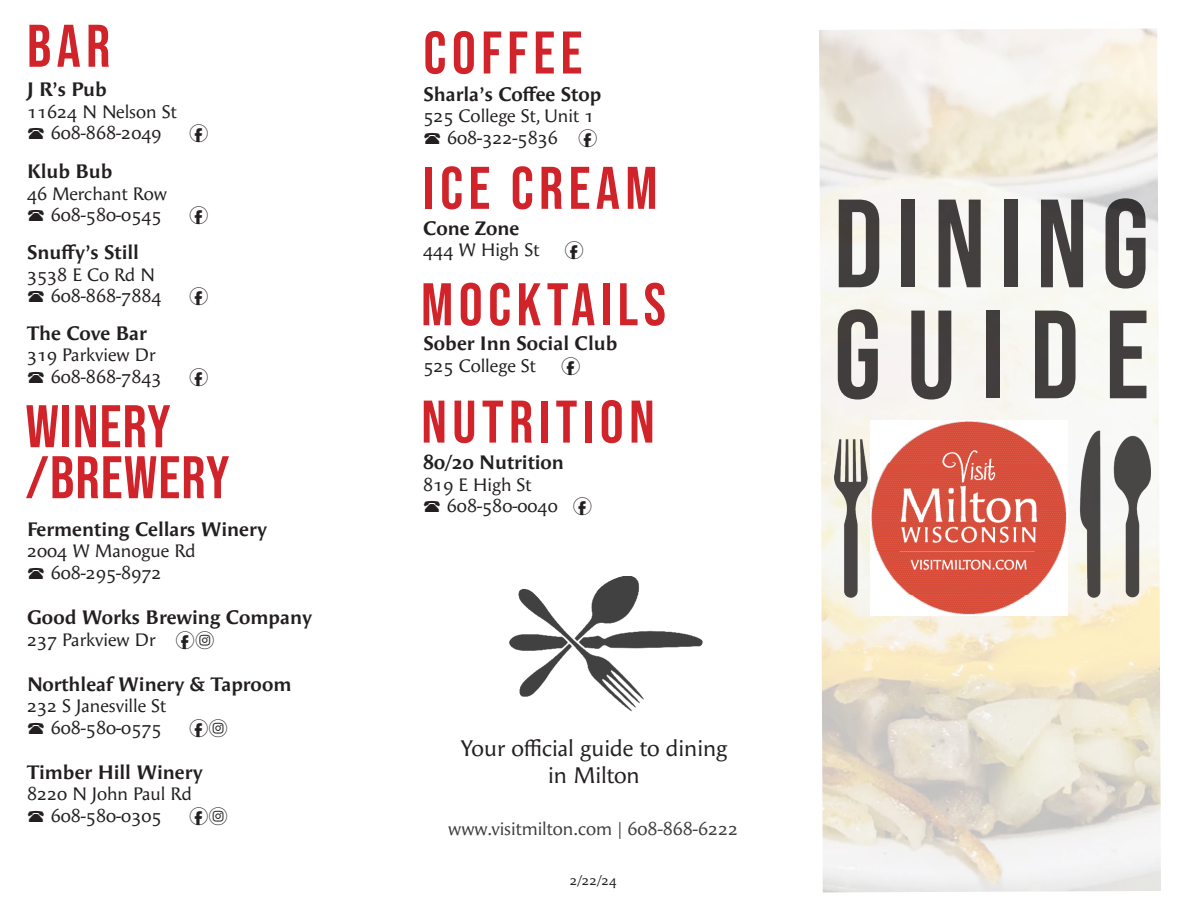
<style>
.page{position:relative;width:1188px;height:918px;background:#fff}
.page>*{position:absolute;margin:0;border:0;box-sizing:border-box;transform-origin:0 0}
.t1{font:125.25px/111px "Bebas Neue";letter-spacing:.11em;color:#231f20}
.t2{font:60px "Bebas Neue";letter-spacing:.09em;color:#d1232a}
.t3{font:60px "Bebas Neue";letter-spacing:.02em;color:#d1232a}
.t4{font:22.5px "Angie Sans Std";color:#231f20}
.t5{font:700 19.5px "Angie Sans Std";color:#231f20}
.t6{font:18px "Angie Sans Std";color:#231f20}
.t7{font:18px "Angie Sans Std";color:#3e3e3f}
.t8{font:18px "typeecon";color:#231f20}
.t9{font:13.5px "Angie Sans Std";color:#231f20}
.s1{font-family:"typeecon"}
</style>
<div class="page">
<img style="left:819px;top:28px;width:342px;height:864px">
<img style="left:834px;top:422px;width:317px;height:192px">
<img style="left:870px;top:420px;width:198px;height:196px">
<img style="left:509px;top:576px;width:194px;height:136px">
<p class="t2" style="left:27px;top:12px;width:85px">BAR</p>
<p class="t5" style="left:27px;top:78px;width:81px">J R’s Pub</p>
<p class="t6" style="left:27px;top:101px;width:151px">11624 N Nelson St</p>
<p class="t6" style="left:51px;top:123px;width:112px">608-868-2049</p>
<p class="t8" style="left:189px;top:124px;width:21px">f</p>
<p class="t5" style="left:27px;top:160px;width:87px">Klub Bub</p>
<p class="t6" style="left:27px;top:183px;width:142px">46 Merchant Row</p>
<p class="t6" style="left:51px;top:205px;width:112px">608-580-0545</p>
<p class="t8" style="left:189px;top:207px;width:21px">f</p>
<p class="t5" style="left:27px;top:241px;width:114px">Snuffy’s Still</p>
<p class="t6" style="left:27px;top:264px;width:129px">3538 E Co Rd N</p>
<p class="t6" style="left:51px;top:286px;width:112px">608-868-7884</p>
<p class="t8" style="left:189px;top:287px;width:21px">f</p>
<p class="t5" style="left:27px;top:322px;width:121px">The Cove Bar</p>
<p class="t6" style="left:27px;top:345px;width:130px">319 Parkview Dr</p>
<p class="t6" style="left:51px;top:366px;width:112px">608-868-7843</p>
<p class="t8" style="left:189px;top:368px;width:21px">f</p>
<p class="t2" style="left:26px;top:392px;width:147px">WINERY</p>
<p class="t3" style="left:26px;top:443px;width:205px">/BREWERY</p>
<p class="t5" style="left:27px;top:518px;width:241px">Fermenting Cellars Winery</p>
<p class="t6" style="left:27px;top:541px;width:170px">2004 W Manogue Rd</p>
<p class="t6" style="left:51px;top:563px;width:112px">608-295-8972</p>
<p class="t5" style="left:27px;top:606px;width:286px">Good Works Brewing Company</p>
<p class="t6" style="left:27px;top:629px;width:189px">237 Parkview Dr <span class="s1">fi</span></p>
<p class="t5" style="left:27px;top:673px;width:266px">Northleaf Winery &amp; Taproom</p>
<p class="t6" style="left:27px;top:696px;width:141px">232 S Janesville St</p>
<p class="t6" style="left:51px;top:717px;width:112px">608-580-0575</p>
<p class="t8" style="left:189px;top:719px;width:40px">fi</p>
<p class="t5" style="left:27px;top:761px;width:177px">Timber Hill Winery</p>
<p class="t6" style="left:27px;top:784px;width:166px">8220 N John Paul Rd</p>
<p class="t6" style="left:51px;top:806px;width:112px">608-580-0305</p>
<p class="t8" style="left:189px;top:807px;width:40px">fi</p>
<p class="t2" style="left:423px;top:19px;width:160px">COFFEE</p>
<p class="t5" style="left:423px;top:83px;width:179px">Sharla’s Coffee Stop</p>
<p class="t6" style="left:423px;top:106px;width:172px">525 College St, Unit 1</p>
<p class="t6" style="left:447px;top:127px;width:152px">608-322-5836 <span class="s1">f</span></p>
<p class="t2" style="left:423px;top:154px;width:236px">ICE CREAM</p>
<p class="t5" style="left:423px;top:217px;width:98px">Cone Zone</p>
<p class="t6" style="left:423px;top:240px;width:118px">444 W High St</p>
<p class="t8" style="left:565px;top:242px;width:21px">f</p>
<p class="t2" style="left:421px;top:271px;width:246px">MOCKTAILS</p>
<p class="t5" style="left:423px;top:332px;width:196px">Sober Inn Social Club</p>
<p class="t6" style="left:423px;top:355px;width:114px">525 College St</p>
<p class="t8" style="left:561px;top:357px;width:21px">f</p>
<p class="t2" style="left:421px;top:388px;width:235px">NUTRITION</p>
<p class="t5" style="left:423px;top:451px;width:142px">80/20 Nutrition</p>
<p class="t6" style="left:423px;top:474px;width:110px">819 E High St</p>
<p class="t6" style="left:447px;top:496px;width:147px">608-580-0040 <span class="s1">f</span></p>
<p class="t4" style="left:461px;top:735px;width:268px">Your official guide to dining</p>
<p class="t4" style="left:548px;top:762px;width:93px">in Milton</p>
<p class="t7" style="left:448px;top:819px;width:292px">www.visitmilton.com | 608-868-6222</p>
<p class="t9" style="left:570px;top:872px;width:48px">2/22/24</p>
<h1 class="t1" style="left:834px;top:187px;width:317px">DINING<br>GUIDE</h1>
</div>
